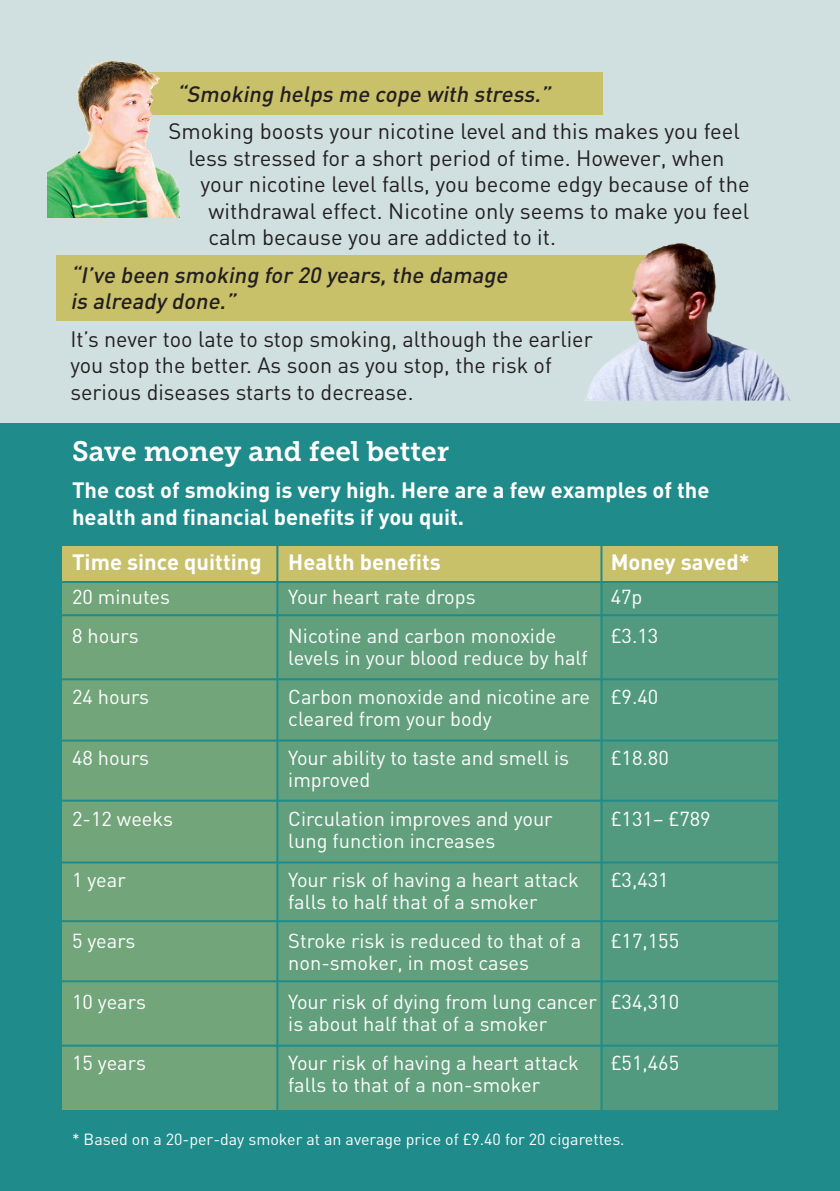
<style>
.page{position:relative;width:840px;height:1191px;background:#fff}
.page>*{position:absolute;margin:0;border:0;box-sizing:border-box;transform-origin:0 0}
.t1{font:28px "Museo Slab 700";color:#fff}
.t2{font:22px/26.4px "DIN";color:#231f20}
.t3{font:700 22px/26.4px "DIN";color:#fff}
.t4{font:italic 500 22px/26.4px "DIN";color:#231f20}
.t5{font:20px/22px "DIN";color:#fff}
.t6{font:16px "DIN";color:#fff}
</style>
<div class="page">
<div style="left:0;top:0;width:839px;height:1191px;background:#d0dfdf"></div>
<div style="left:56px;top:256px;width:605px;height:65px;background:#c9c06a"></div>
<div style="left:128px;top:73px;width:474px;height:42px;background:#c9c06a"></div>
<div style="left:0;top:423px;width:839px;height:768px;background:#1f8b8a"></div>
<div style="left:62px;top:583px;width:215px;height:527px;background:#73a57a"></div>
<div style="left:62px;top:546px;width:715px;height:35px;background:#c9c06a"></div>
<img style="left:48px;top:60px;width:139px;height:158px">
<img style="left:561px;top:243px;width:230px;height:158px">
<div style="left:277px;top:583px;width:324px;height:527px;background:#629f7d"></div>
<div style="left:601px;top:583px;width:176px;height:527px;background:#519a80"></div>
<hr style="left:276px;top:543px;width:2px;height:576px;background:#1f8b8a">
<hr style="left:600px;top:543px;width:2px;height:576px;background:#1f8b8a">
<hr style="left:53px;top:614px;width:727px;height:2px;background:#1f8b8a">
<hr style="left:53px;top:678px;width:727px;height:2px;background:#1f8b8a">
<hr style="left:53px;top:739px;width:727px;height:2px;background:#1f8b8a">
<hr style="left:53px;top:980px;width:727px;height:2px;background:#1f8b8a">
<hr style="left:53px;top:799px;width:727px;height:2px;background:#1f8b8a">
<hr style="left:53px;top:861px;width:727px;height:2px;background:#1f8b8a">
<hr style="left:53px;top:920px;width:727px;height:2px;background:#1f8b8a">
<hr style="left:56px;top:1044px;width:726px;height:2px;background:#1f8b8a">
<p class="t4" style="left:176px;top:80px;width:380px">“Smoking helps me cope with stress.”</p>
<p class="t2" style="left:168px;top:118px;width:573px">Smoking boosts your nicotine level and this makes you feel</p>
<p class="t2" style="left:188px;top:144px;width:537px">less stressed for a short period of time. However, when</p>
<p class="t2" style="left:200px;top:170px;width:550px">your nicotine level falls, you become edgy because of the</p>
<p class="t2" style="left:208px;top:197px;width:542px">withdrawal effect. Nicotine only seems to make you feel</p>
<p class="t2" style="left:208px;top:223px;width:349px">calm because you are addicted to it.</p>
<p class="t4" style="left:70px;top:261px;width:443px">“I’ve been smoking for 20 years,the damage is already done.”</p>
<p class="t2" style="left:70px;top:325px;width:523px">It’s never too late to stop smoking, although the earlier you stop the better. As soon as you stop, the risk of serious diseases starts to decrease.</p>
<p class="t1" style="left:72px;top:435px;width:378px">Save money and feel better</p>
<p class="t3" style="left:72px;top:476px;width:638px">The cost of smoking is very high. Here are a few examples of the health and financial benefits if you quit.</p>
<p class="t3" style="left:72px;top:548px;width:370px">Time since quitting Health benefits</p>
<p class="t3" style="left:610px;top:548px;width:140px">Money saved*</p>
<p class="t5" style="left:72px;top:585px;width:99px">20 minutes</p>
<p class="t5" style="left:288px;top:585px;width:189px">Your heart rate drops</p>
<p class="t5" style="left:610px;top:585px;width:33px">47p</p>
<p class="t5" style="left:72px;top:624px;width:68px">8 hours</p>
<p class="t5" style="left:288px;top:624px;width:269px">Nicotine and carbon monoxide</p>
<p class="t5" style="left:610px;top:624px;width:49px">£3.13</p>
<p class="t5" style="left:288px;top:646px;width:301px">levels in your blood reduce by half</p>
<p class="t5" style="left:72px;top:685px;width:79px">24 hours</p>
<p class="t5" style="left:288px;top:685px;width:371px">Carbon monoxide and nicotine are £9.40 cleared from your body</p>
<p class="t5" style="left:72px;top:746px;width:79px">48 hours</p>
<p class="t5" style="left:288px;top:746px;width:282px">Your ability to taste and smell is</p>
<p class="t5" style="left:610px;top:746px;width:60px">£18.80</p>
<p class="t5" style="left:288px;top:768px;width:83px">improved</p>
<p class="t5" style="left:72px;top:807px;width:103px">2-12 weeks</p>
<p class="t5" style="left:288px;top:807px;width:266px">Circulation improves and your</p>
<p class="t5" style="left:610px;top:807px;width:101px">£131– £789</p>
<p class="t5" style="left:288px;top:829px;width:208px">lung function increases</p>
<p class="t5" style="left:72px;top:868px;width:55px">1 year</p>
<p class="t5" style="left:288px;top:868px;width:292px">Your risk of having a heart attack</p>
<p class="t5" style="left:610px;top:868px;width:59px">£3,431</p>
<p class="t5" style="left:288px;top:890px;width:251px">falls to half that of a smoker</p>
<p class="t5" style="left:72px;top:929px;width:65px">5 years</p>
<p class="t5" style="left:288px;top:929px;width:294px">Stroke risk is reduced to that of a</p>
<p class="t5" style="left:610px;top:929px;width:70px">£17,155</p>
<p class="t5" style="left:288px;top:951px;width:242px">non-smoker, in most cases</p>
<p class="t5" style="left:72px;top:990px;width:75px">10 years</p>
<p class="t5" style="left:288px;top:990px;width:392px">Your risk of dying from lung cancer £34,310 is about half that of a smoker</p>
<p class="t5" style="left:72px;top:1051px;width:75px">15 years</p>
<p class="t5" style="left:288px;top:1051px;width:292px">Your risk of having a heart attack</p>
<p class="t5" style="left:610px;top:1051px;width:70px">£51,465</p>
<p class="t5" style="left:288px;top:1073px;width:253px">falls to that of a non-smoker</p>
<p class="t6" style="left:72px;top:1129px;width:553px">* Based on a 20-per-day smoker at an average price of £9.40 for 20 cigarettes.</p>
</div>
